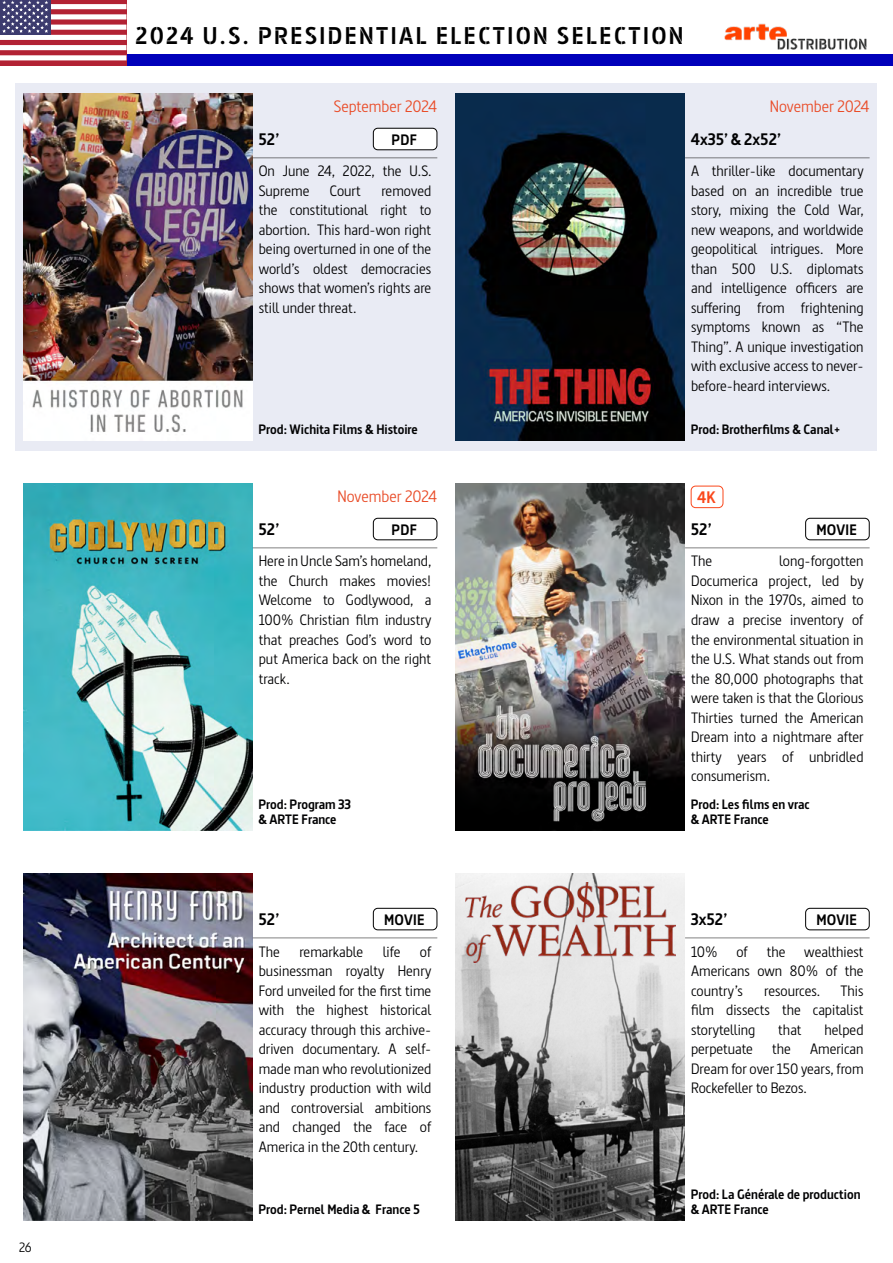
<style>
.page{position:relative;width:893px;height:1263px;background:#fff}
.page>*{position:absolute;margin:0;border:0;box-sizing:border-box;transform-origin:0 0}
.t1{font:700 24px "Barna Stencil";letter-spacing:.1em;color:#000}
.t2{font:16.5px "Barna";color:#e94c28}
.t3{font:700 16.5px "Barna";color:#020203}
.t4{font:700 16.5px "Barna";color:#fa481c}
.t5{font:15px/19.5px "Barna";color:#020203;text-align:justify}
.t6{font:700 15px "Barna";letter-spacing:.02em;color:#000}
.t7{font:700 13.5px/15px "Barna";color:#020203}
.t8{font:13.5px "Barna";color:#020203}
</style>
<div class="page">
<img style="left:724px;top:23px;width:143px;height:27px">
<div style="left:16px;top:83px;width:861px;height:368px;background:#e9ebf4"></div>
<div style="left:122px;top:54px;width:771px;height:12px;background:#0000ba"></div>
<svg style="left:0;top:0;width:126px;height:66px;background:#b52c3e"></svg>
<div style="left:0;top:4px;width:126px;height:5px;background:#fff"></div>
<div style="left:0;top:14px;width:126px;height:5px;background:#fff"></div>
<div style="left:0;top:25px;width:126px;height:5px;background:#fff"></div>
<div style="left:0;top:35px;width:126px;height:5px;background:#fff"></div>
<div style="left:0;top:45px;width:126px;height:5px;background:#fff"></div>
<div style="left:0;top:55px;width:126px;height:5px;background:#fff"></div>
<div style="left:0;top:0;width:51px;height:35px;background:#3c3b6e"></div>
<svg style="left:2px;top:1px;width:46px;height:32px"></svg>
<img style="left:456px;top:94px;width:228px;height:346px">
<hr style="left:685px;top:157px;width:185px;height:1px;background:#000">
<img style="left:23px;top:94px;width:229px;height:346px">
<hr style="left:253px;top:157px;width:184px;height:1px;background:#000">
<div style="left:691px;top:486px;width:32px;height:22px;border:1px solid #fa481c;border-radius:4px"></div>
<img style="left:456px;top:484px;width:228px;height:346px">
<div style="left:805px;top:518px;width:65px;height:22px;border:1px solid #000;border-radius:4px"></div>
<hr style="left:685px;top:547px;width:185px;height:1px;background:#000">
<img style="left:23px;top:484px;width:229px;height:346px">
<div style="left:373px;top:518px;width:64px;height:22px;border:1px solid #000;border-radius:4px"></div>
<hr style="left:253px;top:547px;width:184px;height:1px;background:#000">
<img style="left:456px;top:874px;width:228px;height:346px">
<div style="left:805px;top:908px;width:65px;height:22px;border:1px solid #000;border-radius:4px"></div>
<hr style="left:685px;top:937px;width:185px;height:1px;background:#000">
<img style="left:465px;top:882px;width:210px;height:80px">
<img style="left:23px;top:874px;width:229px;height:346px">
<div style="left:373px;top:908px;width:64px;height:22px;border:1px solid #000;border-radius:4px"></div>
<hr style="left:253px;top:937px;width:184px;height:1px;background:#000">
<div style="left:373px;top:128px;width:64px;height:22px;background:#fff;border-radius:4px"></div>
<div style="left:373px;top:128px;width:64px;height:22px;border:1px solid #000;border-radius:4px"></div>
<hr style="left:892px;top:0;width:1px;height:630px;background:#fff">
<p class="t8" style="left:19px;top:1239px;width:14px">26</p>
<h1 class="t1" style="left:135px;top:21px;width:550px">2024 U.S. PRESIDENTIAL ELECTION SELECTION</h1>
<p class="t2" style="left:334px;top:96px;width:105px">September 2024</p>
<p class="t3" style="left:258px;top:129px;width:23px">52’</p>
<p class="t5" style="left:259px;top:161px;width:174px">On June 24, 2022, the U.S.<br>Supreme</p>
<p class="t6" style="left:392px;top:130px;width:27px">PDF</p>
<p class="t5" style="left:330px;top:181px;width:33px">Court</p>
<p class="t5" style="left:259px;top:181px;width:174px;text-indent:123px">removed the constitutional right to abortion. This hard-won right being overturned in one of the world’s oldest democracies shows that women’s rights are still under threat.</p>
<p class="t7" style="left:258px;top:422px;width:161px">Prod: Wichita Films &amp; Histoire</p>
<p class="t2" style="left:770px;top:96px;width:101px">November 2024</p>
<p class="t3" style="left:691px;top:129px;width:92px">4x35’ &amp; 2x52’</p>
<p class="t5" style="left:691px;top:161px;width:174px">A thriller-like documentary based on an incredible true story, mixing the Cold War, new weapons, and worldwide geopolitical intrigues. More than 500 U.S. diplomats and intelligence officers are suffering from frightening symptoms known as “The Thing”. A unique investigation with exclusive access to never&shy;before-heard interviews.</p>
<p class="t7" style="left:691px;top:422px;width:151px">Prod: Brotherfilms &amp; Canal+</p>
<p class="t2" style="left:337px;top:487px;width:101px">November 2024</p>
<p class="t3" style="left:258px;top:519px;width:23px">52’</p>
<p class="t6" style="left:392px;top:520px;width:27px">PDF</p>
<p class="t5" style="left:259px;top:551px;width:174px">Here in Uncle Sam’s homeland, the Church makes movies!<br>Welcome to Godlywood, a 100% Christian film industry that preaches God’s word to put America back on the right track.</p>
<p class="t7" style="left:258px;top:797px;width:94px">Prod: Program 33 &amp; ARTE France</p>
<p class="t4" style="left:697px;top:487px;width:20px">4K</p>
<p class="t3" style="left:691px;top:519px;width:23px">52’</p>
<p class="t6" style="left:816px;top:520px;width:42px">MOVIE</p>
<p class="t5" style="left:691px;top:551px;width:23px">The</p>
<p class="t5" style="left:691px;top:551px;width:174px;text-indent:88px">long-forgotten Documerica project, led by Nixon in the 1970s, aimed to draw a precise inventory of the environmental situation in the U.S. What stands out from the 80,000 photographs that were taken is that the Glorious Thirties turned the American Dream into a nightmare after thirty years of unbridled consumerism.</p>
<p class="t7" style="left:691px;top:797px;width:120px">Prod: Les films en vrac &amp; ARTE France</p>
<p class="t3" style="left:258px;top:909px;width:23px">52’</p>
<p class="t6" style="left:384px;top:910px;width:42px">MOVIE</p>
<p class="t5" style="left:259px;top:941px;width:23px">The</p>
<p class="t5" style="left:299px;top:941px;width:65px">remarkable</p>
<p class="t5" style="left:383px;top:941px;width:19px">life</p>
<p class="t5" style="left:259px;top:941px;width:174px;text-indent:161px">of businessman royalty Henry Ford unveiled for the first time with the highest historical accuracy through this archive&shy;driven documentary. A self&shy;made man who revolutionized industry production with wild and controversial ambitions and changed the face of America in the 20th century.</p>
<p class="t7" style="left:258px;top:1202px;width:163px">Prod: Pernel Media &amp; France 5</p>
<p class="t3" style="left:691px;top:909px;width:38px">3x52’</p>
<p class="t6" style="left:816px;top:910px;width:42px">MOVIE</p>
<p class="t5" style="left:691px;top:941px;width:28px">10%</p>
<p class="t5" style="left:736px;top:941px;width:13px">of</p>
<p class="t5" style="left:767px;top:941px;width:20px">the</p>
<p class="t5" style="left:691px;top:941px;width:174px;text-indent:113px">wealthiest Americans own 80% of the country’s</p>
<p class="t5" style="left:691px;top:980px;width:174px;text-indent:149px">This film dissects the capitalist storytelling</p>
<p class="t5" style="left:764px;top:980px;width:58px">resources.</p>
<p class="t5" style="left:778px;top:1019px;width:25px">that</p>
<p class="t5" style="left:824px;top:1019px;width:41px">helped</p>
<p class="t5" style="left:691px;top:1039px;width:63px">perpetuate</p>
<p class="t5" style="left:772px;top:1039px;width:20px">the</p>
<p class="t5" style="left:691px;top:1039px;width:174px;text-indent:119px">American Dream for over 150 years, from Rockefeller to Bezos.</p>
<p class="t7" style="left:691px;top:1187px;width:171px">Prod: La Générale de production &amp; ARTE France</p>
</div>
